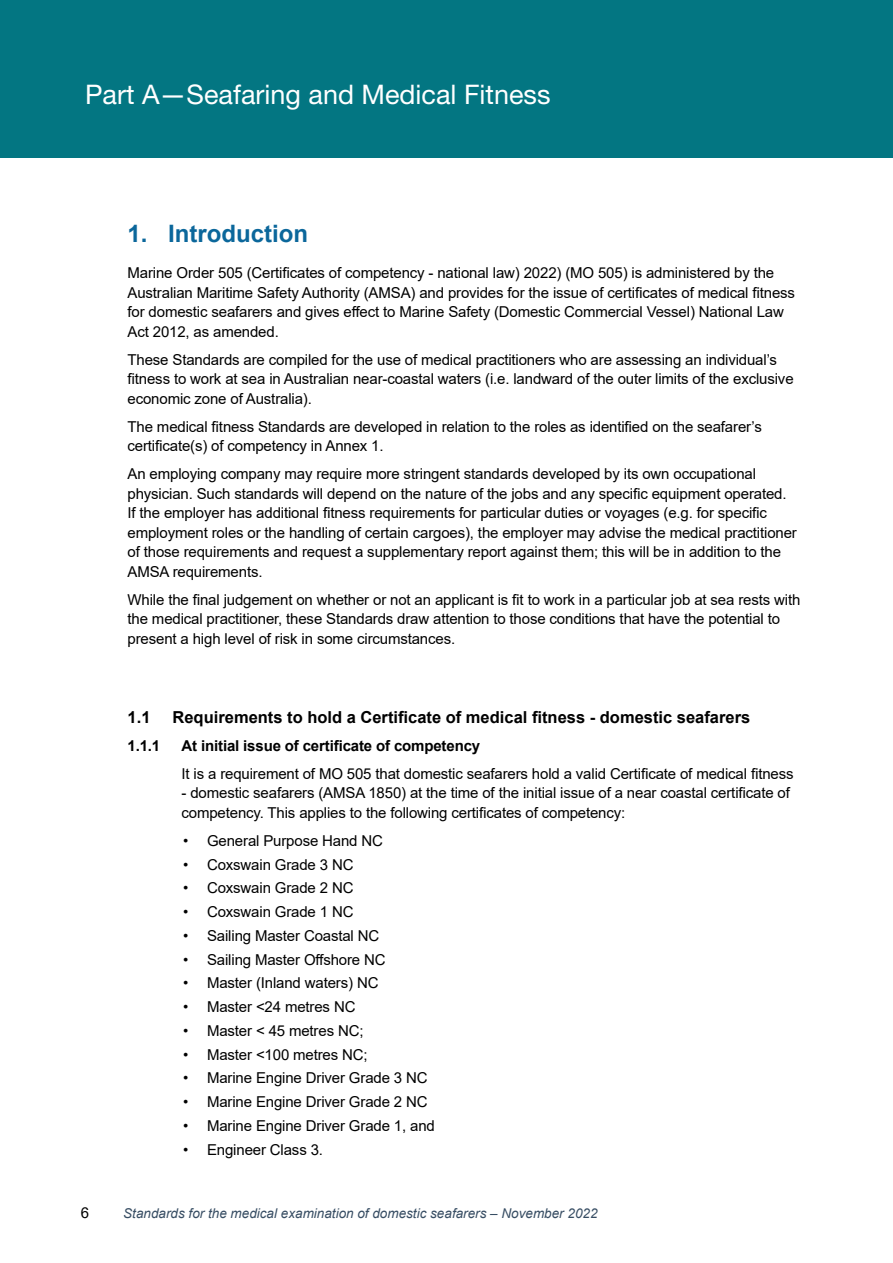
<style>
.page{position:relative;width:893px;height:1263px;background:#fff}
.page>*{position:absolute;margin:0;border:0;box-sizing:border-box;transform-origin:0 0}
.t1{font:27px "Helvetica Neue LT Pro";color:#fff}
.t2{font:700 24px "Arial";color:#0b679b}
.t3{font:700 16.5px "Arial";color:#000}
.t4{font:15px/19.5px "Arial";letter-spacing:-.01em;color:#000}
.t5{font:700 15px "Arial";letter-spacing:-.01em;color:#000}
.t6{font:italic 13.5px "Arial";color:#374d63}
</style>
<div class="page">
<div style="left:0;top:0;width:893px;height:157px;background:#037682"></div>
<h1 class="t1" style="left:85px;top:78px;width:467px">Part A—Seafaring and Medical Fitness</h1>
<h2 class="t2" style="left:128px;top:216px;width:182px">1. Introduction</h2>
<p class="t4" style="left:128px;top:263px;width:669px">Marine Order 505 (Certificates of competency - national law) 2022) (MO 505) is administered by the Australian Maritime Safety Authority (AMSA) and provides for the issue of certificates of medical fitness for domestic seafarers and gives effect to Marine Safety (Domestic Commercial Vessel) National Law Act 2012, as amended.</p>
<p class="t4" style="left:128px;top:350px;width:668px">These Standards are compiled for the use of medical practitioners who are assessing an individual’s fitness to work at sea in Australian near-coastal waters (i.e. landward of the outer limits of the exclusive economic zone of Australia).</p>
<p class="t4" style="left:128px;top:417px;width:636px">The medical fitness Standards are developed in relation to the roles as identified on the seafarer’s certificate(s) of competency in Annex 1.</p>
<p class="t4" style="left:128px;top:464px;width:671px">An employing company may require more stringent standards developed by its own occupational physician. Such standards will depend on the nature of the jobs and any specific equipment operated.<br>If the employer has additional fitness requirements for particular duties or voyages (e.g. for specific employment roles or the handling of certain cargoes), the employer may advise the medical practitioner of those requirements and request a supplementary report against them; this will be in addition to the AMSA requirements.</p>
<p class="t4" style="left:128px;top:590px;width:674px">While the final judgement on whether or not an applicant is fit to work in a particular job at sea rests with the medical practitioner, these Standards draw attention to those conditions that have the potential to present a high level of risk in some circumstances.</p>
<p class="t3" style="left:128px;top:705px;width:24px">1.1</p>
<p class="t3" style="left:173px;top:705px;width:579px">Requirements to hold a Certificate of medical fitness - domestic seafarers</p>
<p class="t5" style="left:128px;top:735px;width:34px">1.1.1</p>
<p class="t5" style="left:182px;top:735px;width:300px">At initial issue of certificate of competency</p>
<p class="t4" style="left:182px;top:764px;width:613px">It is a requirement of MO 505 that domestic seafarers hold a valid Certificate of medical fitness</p>
<p class="t4" style="left:182px;top:783px;width:610px">- domestic seafarers (AMSA 1850) at the time of the initial issue of a near coastal certificate of competency. This applies to the following certificates of competency:</p>
<p class="t4" style="left:183px;top:831px;width:201px">• General Purpose Hand NC</p>
<p class="t4" style="left:183px;top:855px;width:172px">• Coxswain Grade 3 NC</p>
<p class="t4" style="left:183px;top:878px;width:172px">• Coxswain Grade 2 NC</p>
<p class="t4" style="left:183px;top:902px;width:172px">• Coxswain Grade 1 NC</p>
<p class="t4" style="left:183px;top:926px;width:198px">• Sailing Master Coastal NC</p>
<p class="t4" style="left:183px;top:950px;width:204px">• Sailing Master Offshore NC</p>
<p class="t4" style="left:183px;top:973px;width:197px">• Master (Inland waters) NC</p>
<p class="t4" style="left:183px;top:997px;width:174px">• Master &lt;24 metres NC</p>
<p class="t4" style="left:183px;top:1021px;width:182px">• Master &lt; 45 metres NC;</p>
<p class="t4" style="left:183px;top:1044px;width:186px">• Master &lt;100 metres NC;</p>
<p class="t4" style="left:183px;top:1068px;width:246px">• Marine Engine Driver Grade 3 NC</p>
<p class="t4" style="left:183px;top:1092px;width:246px">• Marine Engine Driver Grade 2 NC</p>
<p class="t4" style="left:183px;top:1116px;width:253px">• Marine Engine Driver Grade 1, and</p>
<p class="t4" style="left:183px;top:1139px;width:141px">• Engineer Class 3.</p>
<p class="t4" style="left:81px;top:1203px;width:10px">6</p>
<p class="t6" style="left:123px;top:1205px;width:476px">Standards for the medical examination of domestic seafarers – November 2022</p>
</div>
